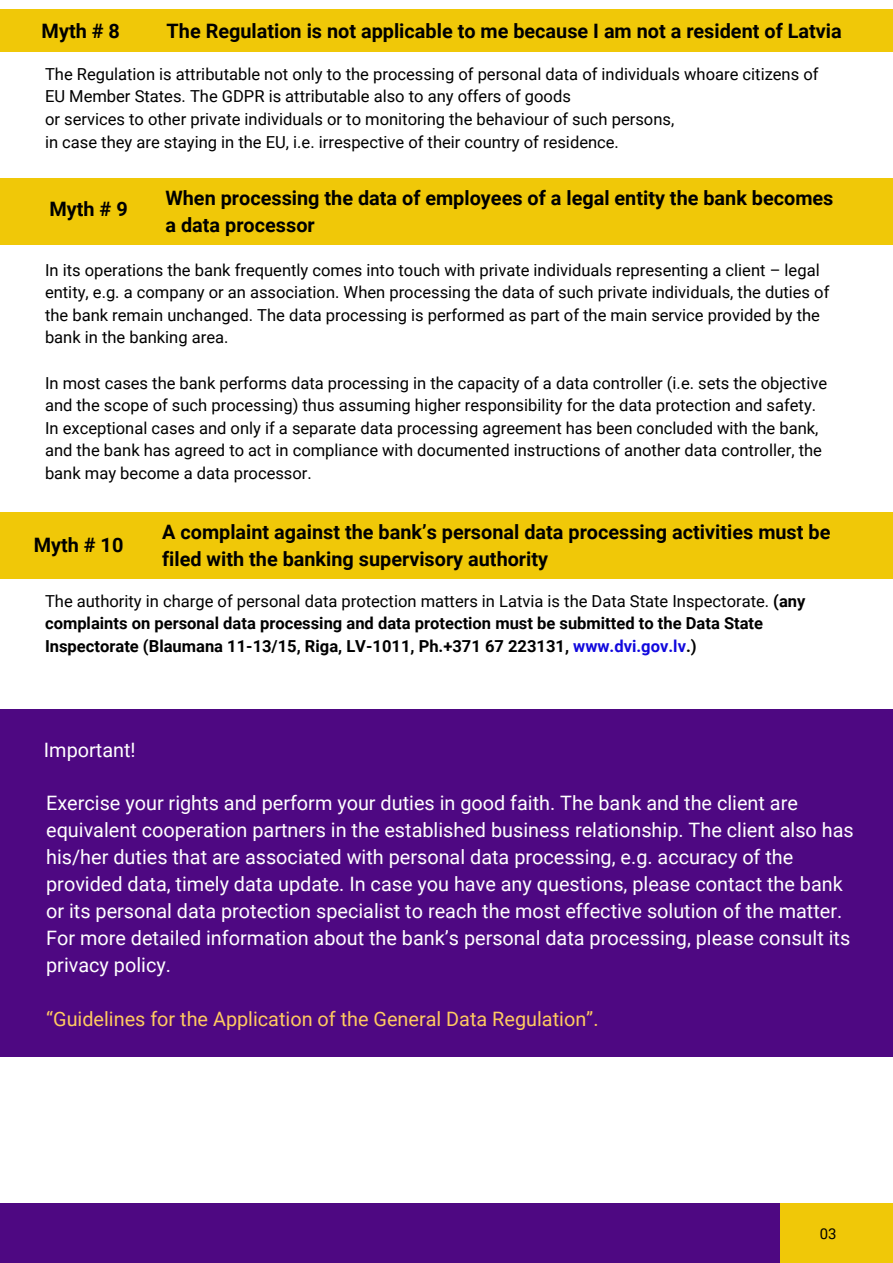
<style>
.page{position:relative;width:893px;height:1263px;background:#fff}
.page>*{position:absolute;margin:0;border:0;box-sizing:border-box;transform-origin:0 0}
.t1{font:19.8px/27px "Roboto";color:#fff}
.t2{font:700 19.8px/27px "Roboto";color:#000}
.t3{font:19.8px "Roboto";color:#ffca60}
.t4{font:16.5px/22.5px "Roboto";color:#000}
.t5{font:700 16.5px/22.5px "Roboto";color:#000}
.t6{font:14.85px "Roboto";color:#000}
.s1{font-weight:400}
.s2{color:#1108dd}
</style>
<div class="page">
<div style="left:0;top:1204px;width:893px;height:59px;background:#4e0882"></div>
<div style="left:780px;top:1204px;width:113px;height:59px;background:#f0c808"></div>
<div style="left:0;top:178px;width:893px;height:66px;background:#f0c808"></div>
<div style="left:0;top:9px;width:893px;height:43px;background:#f0c808"></div>
<div style="left:0;top:512px;width:893px;height:67px;background:#f0c808"></div>
<div style="left:0;top:709px;width:893px;height:348px;background:#4e0882"></div>
<p class="t2" style="left:167px;top:18px;width:677px">The Regulation is not applicable to me because I am not a resident of Latvia</p>
<p class="t2" style="left:42px;top:18px;width:80px">Myth # 8</p>
<p class="t4" style="left:45px;top:63px;width:775px">The Regulation is attributable not only to the processing of personal data of individuals whoare citizens of EU Member States. The GDPR is attributable also to any offers of goods<br>or services to other private individuals or to monitoring the behaviour of such persons,<br>in case they are staying in the EU, i.e. irrespective of their country of residence.</p>
<p class="t2" style="left:50px;top:196px;width:80px">Myth # 9</p>
<p class="t2" style="left:166px;top:185px;width:669px">When processing the data of employees of a legal entity the bank becomes a data processor</p>
<p class="t4" style="left:45px;top:259px;width:786px">In its operations the bank frequently comes into touch with private individuals representing a client – legal entity, e.g. a company or an association. When processing the data of such private individuals, the duties of the bank remain unchanged. The data processing is performed as part of the main service provided by the bank in the banking area.</p>
<p class="t4" style="left:45px;top:372px;width:784px">In most cases the bank performs data processing in the capacity of a data controller (i.e. sets the objective and the scope of such processing) thus assuming higher responsibility for the data protection and safety.<br>In exceptional cases and only if a separate data processing agreement has been concluded with the bank, and the bank has agreed to act in compliance with documented instructions of another data controller, the bank may become a data processor.</p>
<p class="t2" style="left:162px;top:519px;width:670px">A complaint against the bank’s personal data processing activities must be filed with the banking supervisory authority</p>
<p class="t5" style="left:45px;top:590px;width:762px"><span class="s1">The authority in charge of personal data protection matters in Latvia is the Data State Inspectorate.</span> (any complaints on personal data processing and data protection must be submitted to the Data State<br>Inspectorate (Blaumana 11-13/15, Riga, LV-1011, Ph.+371 67 223131, <span class="s2">www.dvi.gov.lv</span>.)</p>
<p class="t2" style="left:34px;top:531px;width:91px">Myth # 10</p>
<p class="t1" style="left:44px;top:736px;width:93px">Important!</p>
<p class="t1" style="left:46px;top:789px;width:809px">Exercise your rights and perform your duties in good faith. The bank and the client are equivalent cooperation partners in the established business relationship. The client also has his/her duties that are associated with personal data processing, e.g. accuracy of the provided data, timely data update. In case you have any questions, please contact the bank or its personal data protection specialist to reach the most effective solution of the matter.<br>For more detailed information about the bank’s personal data processing, please consult its privacy policy.</p>
<p class="t3" style="left:46px;top:1007px;width:554px">“Guidelines for the Application of the General Data Regulation”.</p>
<p class="t6" style="left:820px;top:1225px;width:18px">03</p>
</div>
